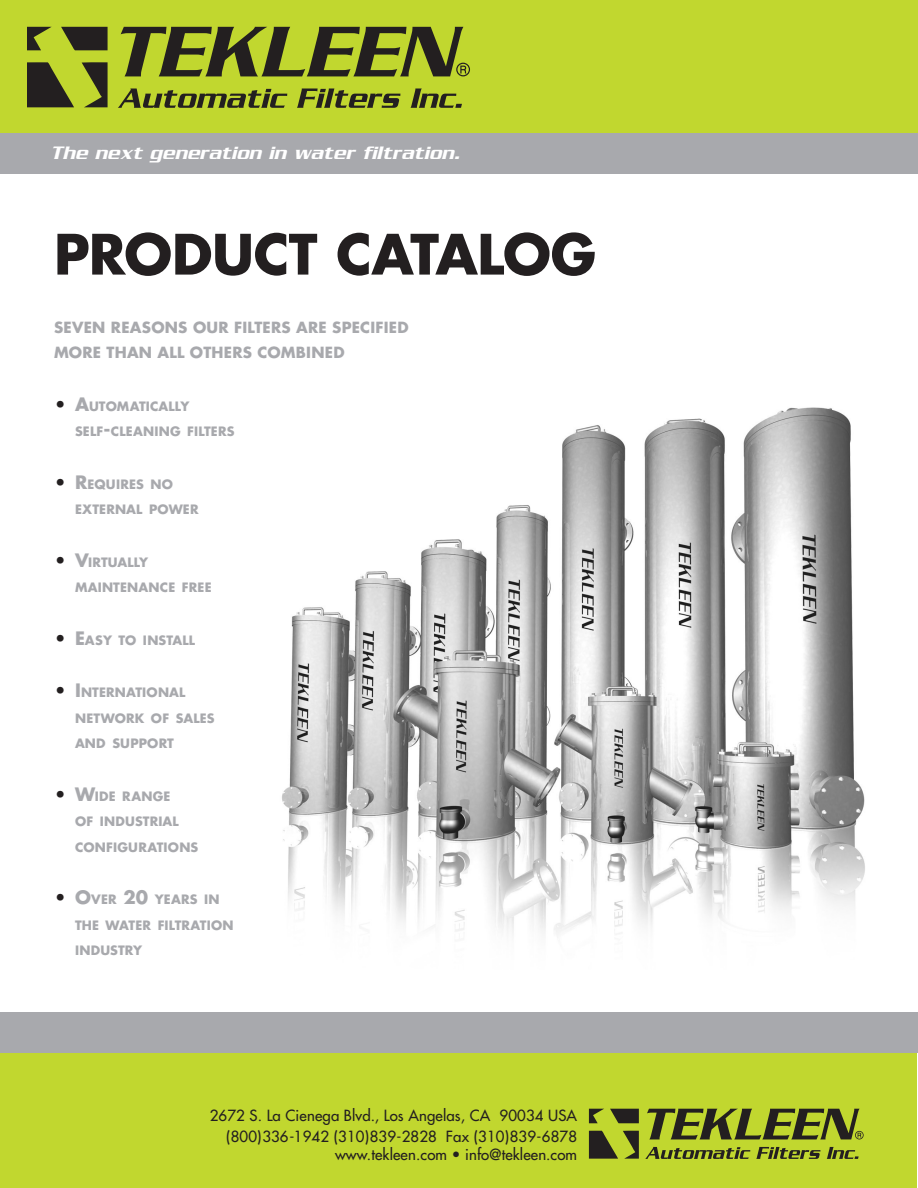
<style>
.page{position:relative;width:918px;height:1188px;background:#fff}
.page>*{position:absolute;margin:0;border:0;box-sizing:border-box;transform-origin:0 0}
.t1{font:700 54.15px "Futura";letter-spacing:-.01em;color:#231f20}
.t2{font:italic 19.5px "Serpentine ICG";letter-spacing:.01em;color:#fff}
.t3{font:15px "Futura";letter-spacing:.01em;color:#231f20}
.Tekleen_Body_Copy_He{font:700 15px/25.5px "Futura";letter-spacing:.02em;color:#a8a9ad}
.Tekleen_Bullet_List{font:700 12.6px/25.5px "Futura";letter-spacing:.015em;color:#a8a9ad}
.s1{font-size:18px;color:#231f20}
.s2{font-size:18px}
</style>
<div class="page">
<img style="left:282px;top:407px;width:583px;height:527px">
<div style="left:0;top:0;width:918px;height:145px;background:#c1d72f"></div>
<div style="left:0;top:1040px;width:917px;height:148px;background:#c1d72f"></div>
<div style="left:0;top:133px;width:918px;height:41px;background:#a8a9ad"></div>
<div style="left:0;top:1012px;width:918px;height:41px;background:#a8a9ad"></div>
<svg style="left:121px;top:27px;width:349px;height:49px"></svg>
<svg style="left:118px;top:89px;width:169px;height:19px"></svg>
<svg style="left:297px;top:89px;width:103px;height:19px"></svg>
<svg style="left:411px;top:89px;width:51px;height:19px"></svg>
<svg style="left:27px;top:27px;width:24px;height:23px"></svg>
<svg style="left:27px;top:62px;width:47px;height:45px"></svg>
<svg style="left:61px;top:27px;width:47px;height:23px"></svg>
<svg style="left:82px;top:62px;width:26px;height:45px"></svg>
<svg style="left:647px;top:1109px;width:217px;height:30px"></svg>
<svg style="left:645px;top:1147px;width:105px;height:12px"></svg>
<svg style="left:756px;top:1147px;width:64px;height:12px"></svg>
<svg style="left:827px;top:1147px;width:32px;height:12px"></svg>
<svg style="left:589px;top:1109px;width:15px;height:14px"></svg>
<svg style="left:610px;top:1109px;width:29px;height:14px"></svg>
<svg style="left:589px;top:1131px;width:50px;height:28px"></svg>
<p class="t2" style="left:50px;top:142px;width:411px">The next generation in water filtration.</p>
<p class="t1" style="left:54px;top:218px;width:544px">PRODUCT CATALOG</p>
<p class="Tekleen_Body_Copy_He" style="left:54px;top:314px;width:355px;text-indent:111px">NS OUR FILTERS ARE SPECIFIED<br>MORE THAN ALL OTHERS COMBINED</p>
<p class="Tekleen_Bullet_List" style="left:75px;top:393px;width:161px;text-indent:-21px"><span class="s1">•</span> <span class="s2">A</span>UTOMATICALLY<br>SELF<span class="s2">-</span>CLEANING FILTERS</p>
<p class="Tekleen_Bullet_List" style="left:75px;top:471px;width:125px;text-indent:-21px"><span class="s1">•</span> <span class="s2">R</span>EQUIRES NO<br>EXTERNAL POWER</p>
<p class="Tekleen_Bullet_List" style="left:75px;top:549px;width:138px;text-indent:-21px"><span class="s1">•</span> <span class="s2">V</span>IRTUALLY<br>MAINTENANCE FREE</p>
<p class="Tekleen_Bullet_List" style="left:54px;top:627px;width:143px"><span class="s1">•</span> <span class="s2">E</span>ASY TO INSTALL</p>
<p class="Tekleen_Bullet_List" style="left:75px;top:680px;width:141px;text-indent:-21px"><span class="s1">•</span> <span class="s2">I</span> NTERNATIONAL<br>NETWORK OF SALES<br>AND SUPPORT</p>
<p class="Tekleen_Bullet_List" style="left:75px;top:783px;width:125px;text-indent:-21px"><span class="s1">•</span> <span class="s2">W</span>IDE RANGE<br>OF INDUSTRIAL<br>CONFIGURATIONS</p>
<p class="Tekleen_Bullet_List" style="left:75px;top:887px;width:160px;text-indent:-21px"><span class="s1">•</span> <span class="s2">O</span>VER <span class="s2">20</span> YEARS IN<br>THE WATER FILTRATION<br>INDUSTRY</p>
<p class="Tekleen_Body_Copy_He" style="left:54px;top:314px;width:89px">SEVEN REASO</p>
<p class="t3" style="left:210px;top:1106px;width:369px">2672 S. La Cienega Blvd., Los Angelas, CA 90034 USA</p>
<p class="t3" style="left:226px;top:1127px;width:352px">(800)336-1942 (310)839-2828 Fax (310)839-6878</p>
<p class="t3" style="left:335px;top:1145px;width:244px">www.tekleen.com • info@tekleen.com</p>
</div>
